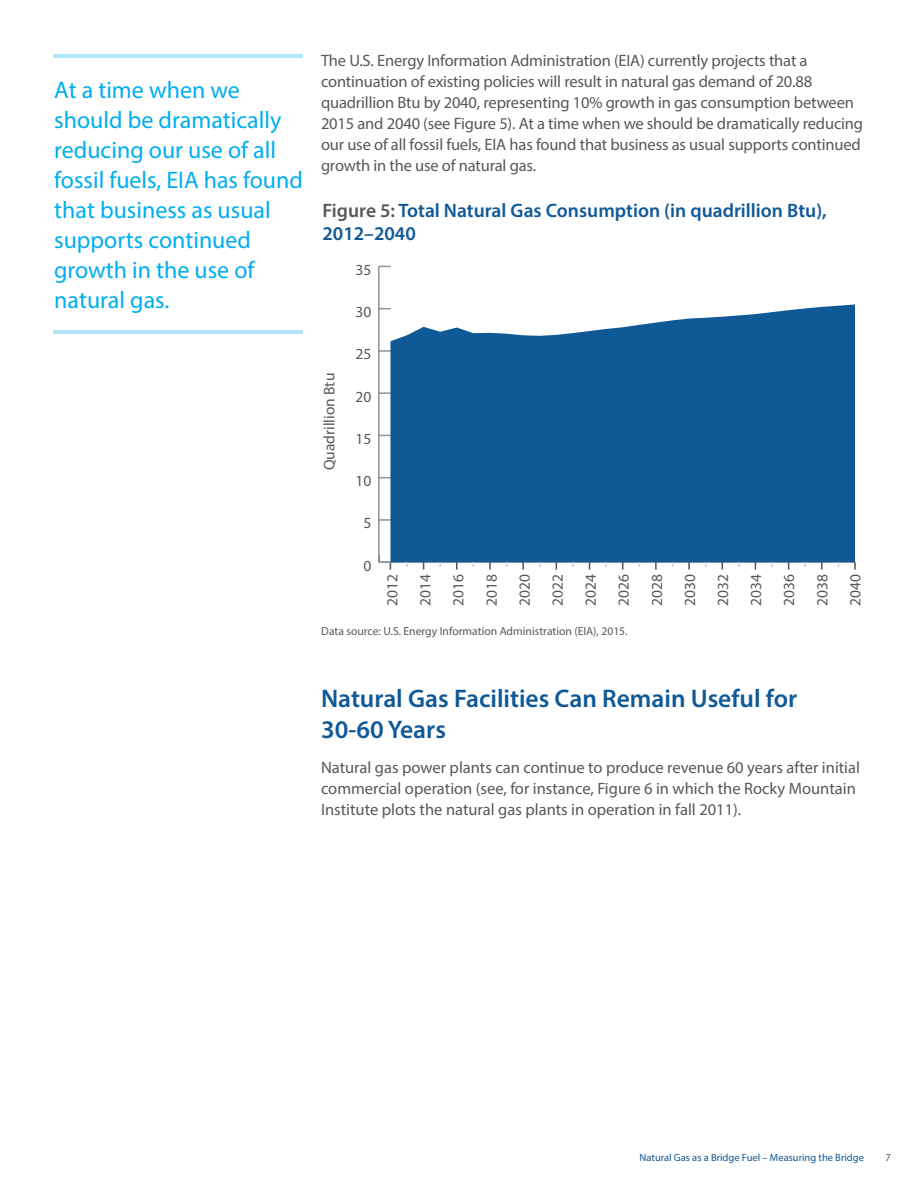
<style>
.page{position:relative;width:918px;height:1188px;background:#fff}
.page>*{position:absolute;margin:0;border:0;box-sizing:border-box;transform-origin:0 0}
.t1{font:600 25.5px/30.6px "Myriad Pro";color:#105997}
.t2{font:24px/30px "Myriad Pro";color:#00aeef}
.t3{font:600 19.5px/22.5px "Myriad Pro";color:#105997}
.t4{font:16.5px/21px "Myriad Pro";letter-spacing:-.01em;color:#57585a}
.t5{font:15.45px/33px "Myriad Pro";color:#57585a;text-align:justify}
.t6{font:12px "Myriad Pro";color:#57585a}
.t7{font:11.7px "Myriad Pro";color:#57585a}
.t8{font:10.5px "Myriad Pro";color:#105997}
.t9{font:10.5px "Myriad Pro";color:#57585a}
.s1{color:#57585a}
</style>
<div class="page">
<hr style="left:379px;top:561px;width:476px;height:2px;background:#939598">
<svg style="left:456px;top:562px;width:2px;height:8px"></svg>
<svg style="left:489px;top:562px;width:2px;height:8px"></svg>
<svg style="left:522px;top:562px;width:2px;height:8px"></svg>
<svg style="left:655px;top:562px;width:2px;height:8px"></svg>
<svg style="left:688px;top:562px;width:2px;height:8px"></svg>
<svg style="left:721px;top:562px;width:2px;height:8px"></svg>
<svg style="left:821px;top:562px;width:2px;height:8px"></svg>
<svg style="left:854px;top:562px;width:2px;height:8px"></svg>
<hr style="left:378px;top:266px;width:2px;height:296px;background:#939598">
<svg style="left:378px;top:555px;width:13px;height:15px"></svg>
<svg style="left:380px;top:519px;width:10px;height:2px"></svg>
<svg style="left:380px;top:392px;width:10px;height:2px"></svg>
<svg style="left:380px;top:350px;width:10px;height:2px"></svg>
<svg style="left:390px;top:304px;width:465px;height:258px;background:#22659e"></svg>
<hr style="left:54px;top:54px;width:249px;height:3px;background:#00aeef">
<hr style="left:54px;top:331px;width:249px;height:3px;background:#00aeef">
<h2 class="t2" style="left:54px;top:75px;width:250px">At a time when we should be dramatically reducing our use of all fossil fuels, EIA has found that business as usual supports continued growth in the use of natural gas.</h2>
<p class="t4" style="left:321px;top:50px;width:544px">The U.S. Energy Information Administration (EIA) currently projects that a continuation of existing policies will result in natural gas demand of 20.88 quadrillion Btu by 2040, representing 10% growth in gas consumption between 2015 and 2040 (see Figure 5). At a time when we should be dramatically reducing our use of all fossil fuels, EIA has found that business as usual supports continued growth in the use of natural gas.</p>
<p class="t3" style="left:322px;top:199px;width:506px"><span class="s1">Figure 5:</span> Total Natural Gas Consumption (in quadrillion Btu),<br>2012–2040</p>
<p class="t5" style="left:355px;top:253px;width:17px">35</p>
<p class="t5" style="left:355px;top:295px;width:17px">30</p>
<p class="t5" style="left:313px;top:470px;width:99px;rotate:-90deg">Quadrillion Btu</p>
<p class="t5" style="left:355px;top:337px;width:17px">25</p>
<p class="t5" style="left:355px;top:380px;width:17px">20</p>
<p class="t5" style="left:355px;top:422px;width:17px">15</p>
<p class="t5" style="left:355px;top:464px;width:17px">10</p>
<p class="t5" style="left:363px;top:506px;width:9px">5</p>
<p class="t5" style="left:363px;top:549px;width:9px">0</p>
<p class="t5" style="left:376px;top:606px;width:33px;rotate:-90deg">2012<br>2014<br>2016<br>2018<br>2020<br>2022<br>2024<br>2026<br>2028<br>2030<br>2032<br>2034<br>2036<br>2038<br>2040</p>
<p class="t6" style="left:321px;top:624px;width:317px">Data source: U.S. Energy Information Administration (EIA), 2015.</p>
<p class="t7" style="left:321px;top:624px;width:308px">Data source: U.S. Energy Information Administration (EIA), 2015.</p>
<h1 class="t1" style="left:321px;top:683px;width:478px">Natural Gas Facilities Can Remain Useful for<br>30-60 Years</h1>
<p class="t4" style="left:321px;top:756px;width:541px">Natural gas power plants can continue to produce revenue 60 years after initial commercial operation (see, for instance, Figure 6 in which the Rocky Mountain<br>Institute plots the natural gas plants in operation in fall 2011).</p>
<p class="t8" style="left:640px;top:1151px;width:226px">Natural Gas as a Bridge Fuel – Measuring the Bridge</p>
<p class="t9" style="left:886px;top:1151px;width:7px">7</p>
</div>
